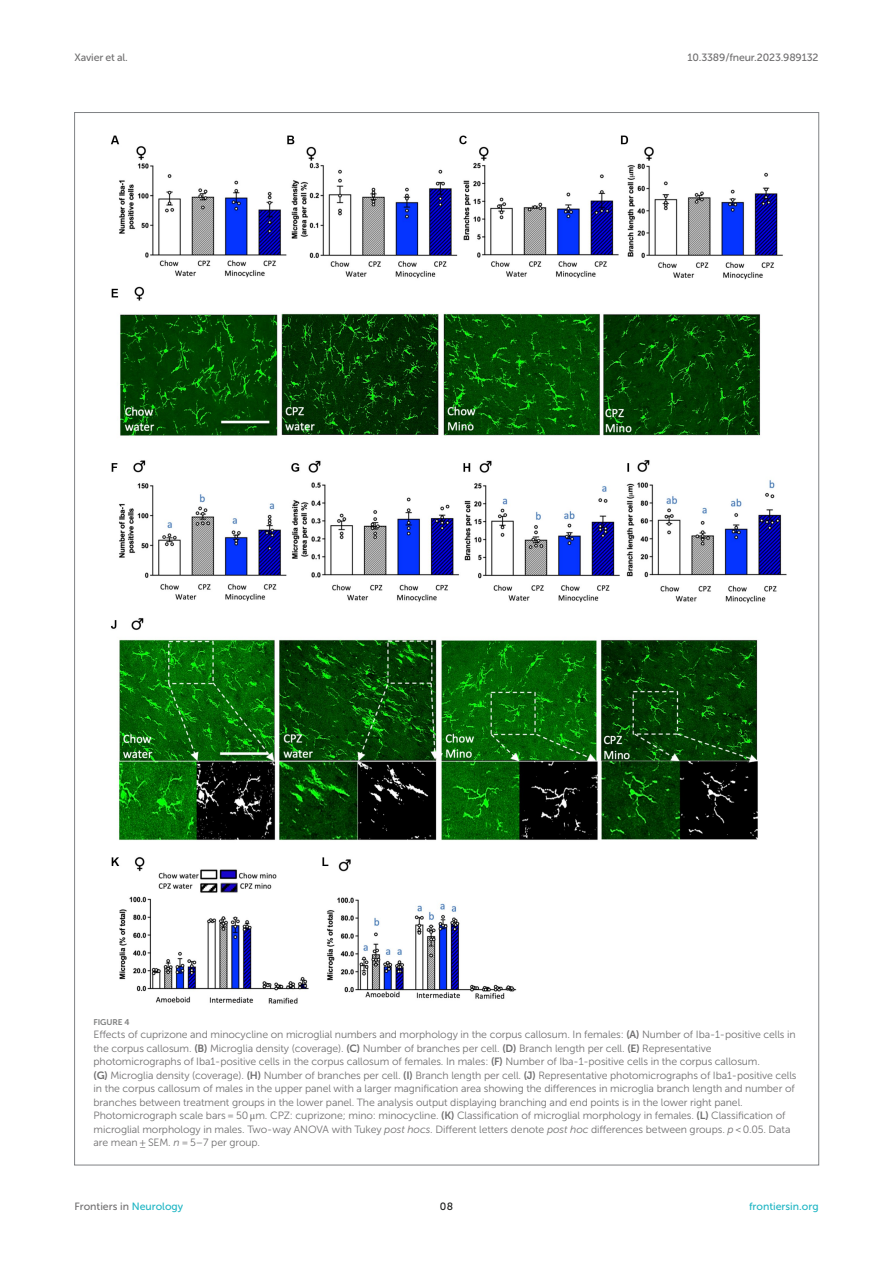
<style>
.page{position:relative;width:893px;height:1263px;background:#fff}
.page>*{position:absolute;margin:0;border:0;box-sizing:border-box;transform-origin:0 0}
.FIG_LEG{font:10.5px/13.5px "Museo Sans 300";letter-spacing:-.01em;color:#706f70}
.t1{font:10.5px "Museo Sans 500";letter-spacing:-.015em;color:#706f70}
.t2{font:10.5px "Museo Sans 500";color:#1db5c3}
.t3{font:10.5px "Museo Sans 500";color:#1b1c1b}
.FIG_HD{font:8.25px "Museo Sans 700";letter-spacing:-.01em;color:#7e7f7f}
.s1{font-family:"Museo Sans 700"}
.s2{font-family:"STIX General"}
.s3{font-style:italic}
.s4{color:#1db5c3}
</style>
<div class="page">
<img style="left:110px;top:135px;width:677px;height:869px">
<p class="t1" style="left:74px;top:51px;width:55px">Xavier et al.</p>
<p class="t1" style="left:687px;top:51px;width:132px">10.3389/fneur.2023.989132</p>
<p class="FIG_HD" style="left:94px;top:1017px;width:37px">FIGURE 4</p>
<p class="FIG_LEG" style="left:94px;top:1028px;width:704px">Effects of cuprizone and minocycline on microglial numbers and morphology in the corpus callosum. In females: <span class="s1">(A)</span> Number of Iba-1-positive cells in the corpus callosum. <span class="s1">(B)</span> Microglia density (coverage). <span class="s1">(C)</span> Number of branches per cell. <span class="s1">(D)</span> Branch length per cell. <span class="s1">(E)</span> Representative photomicrographs of Iba1-positive cells in the corpus callosum of females. In males: <span class="s1">(F)</span> Number of Iba-1-positive cells in the corpus callosum.<br><span class="s1">(G)</span> Microglia density (coverage). <span class="s1">(H)</span> Number of branches per cell. <span class="s1">(I)</span> Branch length per cell. <span class="s1">(J)</span> Representative photomicrographs of Iba1-positive cells in the corpus callosum of males in the upper panel with a larger magnification area showing the differences in microglia branch length and number of branches between treatment groups in the lower panel. The analysis output displaying branching and end points is in the lower right panel.<br>Photomicrograph scale bars = 50 <span class="s2">μ</span>m. CPZ: cuprizone; mino: minocycline. <span class="s1">(K)</span> Classification of microglial morphology in females. <span class="s1">(L)</span> Classification of microglial morphology in males. Two-way ANOVA with Tukey <span class="s3">post hocs</span>. Different letters denote <span class="s3">post hoc</span> differences between groups. <span class="s3">p</span> &lt; 0.05. Data are mean ± SEM. <span class="s3">n</span> = 5–7 per group.</p>
<p class="t1" style="left:74px;top:1200px;width:110px">Frontiers in <span class="s4">Neurology</span></p>
<p class="t3" style="left:440px;top:1200px;width:15px">08</p>
<p class="t2" style="left:749px;top:1200px;width:71px">frontiersin.org</p>
</div>
